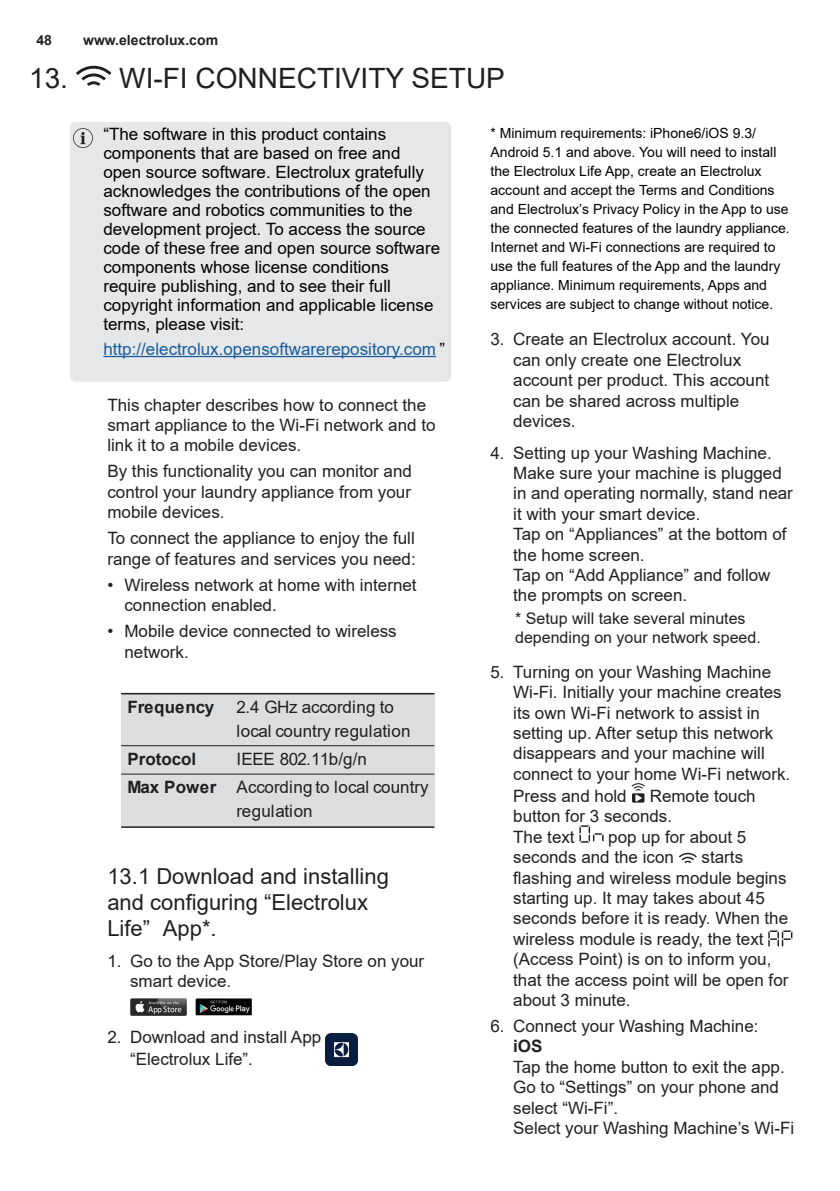
<style>
.page{position:relative;width:840px;height:1191px;background:#fff}
.page>*{position:absolute;margin:0;border:0;box-sizing:border-box;transform-origin:0 0}
.t1{font:28px "Arial";color:#231f20}
.t2{font:22px/26.4px "Arial";color:#231f20}
.t3{font:17px/20.4px "Arial";color:#231f20}
.t4{font:17px/19px "Arial";color:#000}
.t5{font:17px/24px "Arial";color:#211e1e}
.t6{font:17px "Arial";color:#175d9e}
.t7{font:700 17px/28px "Arial";letter-spacing:.005em;color:#211e1e}
.t8{font:700 17px "Arial";color:#231f20}
.t9{font:16px/19.2px "Arial";color:#231f20}
.t10{font:14px/19px "Arial";color:#000}
.t11{font:700 14px "Arial";color:#231f20}
.s1{color:#000}
</style>
<div class="page">
<div style="left:70px;top:122px;width:381px;height:260px;background:#e6e7e9;border-radius:6px"></div>
<svg style="left:76px;top:66px;width:35px;height:20px"></svg>
<img style="left:130px;top:998px;width:57px;height:17px">
<img style="left:195px;top:998px;width:57px;height:17px">
<img style="left:326px;top:1033px;width:31px;height:32px">
<svg style="left:631px;top:783px;width:13px;height:19px"></svg>
<svg style="left:579px;top:825px;width:24px;height:17px"></svg>
<svg style="left:679px;top:853px;width:17px;height:10px"></svg>
<svg style="left:768px;top:930px;width:24px;height:17px"></svg>
<hr style="left:103px;top:356px;width:333px;height:1px;background:#175d9e">
<svg style="left:73px;top:128px;width:20px;height:20px"></svg>
<div style="left:121px;top:693px;width:313px;height:134px;background:#dcddde"></div>
<hr style="left:121px;top:693px;width:313px;height:1px;background:#211e1e">
<hr style="left:121px;top:745px;width:313px;height:1px;background:#211e1e">
<hr style="left:121px;top:773px;width:313px;height:1px;background:#211e1e">
<hr style="left:121px;top:826px;width:313px;height:2px;background:#211e1e">
<p class="t11" style="left:36px;top:31px;width:17px">48</p>
<p class="t11" style="left:83px;top:31px;width:136px">www.electrolux.com</p>
<h1 class="t1" style="left:29px;top:59px;width:477px">13. WI-FI CONNECTIVITY SETUP</h1>
<p class="t4" style="left:103px;top:124px;width:338px">“The software in this product contains components that are based on free and open source software. Electrolux gratefully acknowledges the contributions of the open software and robotics communities to the development project. To access the source code of these free and open source software components whose license conditions require publishing, and to see their full copyright information and applicable license terms, please visit:</p>
<p class="t6" style="left:103px;top:337px;width:343px">http://electrolux.opensoftwarerepository.com <span class="s1">”</span></p>
<p class="t3" style="left:107px;top:394px;width:329px">This chapter describes how to connect the smart appliance to the Wi-Fi network and to link it to a mobile devices.</p>
<p class="t3" style="left:107px;top:461px;width:306px;text-align:justify">By this functionality you can monitor and control your laundry appliance from your mobile devices.</p>
<p class="t3" style="left:107px;top:528px;width:310px">To connect the appliance to enjoy the full range of features and services you need:</p>
<p class="t3" style="left:124px;top:574px;width:293px;text-indent:-17px">• Wireless network at home with internet connection enabled.</p>
<p class="t3" style="left:124px;top:621px;width:274px;text-indent:-17px">• Mobile device connected to wireless network.</p>
<p class="t7" style="left:127px;top:693px;width:89px">Frequency</p>
<p class="t7" style="left:127px;top:745px;width:91px">Protocol<br>Max Power</p>
<p class="t5" style="left:236px;top:695px;width:175px">2.4 GHz according to local country regulation</p>
<p class="t5" style="left:236px;top:745px;width:193px;line-height:28px">IEEE 802.11b/g/n<br>According to local country</p>
<p class="t5" style="left:236px;top:799px;width:78px">regulation</p>
<p class="t2" style="left:107px;top:862px;width:283px">13.1 Download and installing and configuring “Electrolux<br>Life” App*.</p>
<p class="t3" style="left:130px;top:950px;width:295px;text-indent:-23px">1. Go to the App Store/Play Store on your smart device.</p>
<p class="t3" style="left:130px;top:1026px;width:192px;line-height:22px;text-indent:-23px">2. Download and install App “Electrolux Life”.</p>
<p class="t10" style="left:490px;top:123px;width:300px">* Minimum requirements: iPhone6/iOS 9.3/ Android 5.1 and above. You will need to install the Electrolux Life App, create an Electrolux account and accept the Terms and Conditions and Electrolux’s Privacy Policy in the App to use the connected features of the laundry appliance.<br>Internet and Wi-Fi connections are required to use the full features of the App and the laundry appliance. Minimum requirements, Apps and services are subject to change without notice.</p>
<p class="t3" style="left:513px;top:329px;width:258px;text-indent:-23px">3. Create an Electrolux account. You can only create one Electrolux account per product. This account can be shared across multiple devices.</p>
<p class="t3" style="left:513px;top:442px;width:281px;text-indent:-23px">4. Setting up your Washing Machine.<br>Make sure your machine is plugged in and operating normally, stand near it with your smart device.<br>Tap on “Appliances” at the bottom of the home screen.<br>Tap on “Add Appliance” and follow the prompts on screen.</p>
<p class="t9" style="left:515px;top:609px;width:247px">* Setup will take several minutes depending on your network speed.</p>
<p class="t3" style="left:513px;top:661px;width:278px;text-indent:-23px">5. Turning on your Washing Machine<br>Wi-Fi. Initially your machine creates its own Wi-Fi network to assist in setting up. After setup this network disappears and your machine will connect to your home Wi-Fi network.<br>Press and hold</p>
<p class="t3" style="left:513px;top:785px;width:244px;text-indent:136px">Remote touch button for 3 seconds.<br>The text</p>
<p class="t3" style="left:513px;top:826px;width:234px;text-indent:95px">pop up for about 5 seconds and the icon</p>
<p class="t3" style="left:513px;top:846px;width:276px;text-indent:188px">starts flashing and wireless module begins starting up. It may takes about 45 seconds before it is ready. When the wireless module is ready, the text (Access Point) is on to inform you, that the access point will be open for about 3 minute.</p>
<p class="t3" style="left:490px;top:1015px;width:269px">6. Connect your Washing Machine:</p>
<p class="t8" style="left:513px;top:1034px;width:31px">iOS</p>
<p class="t3" style="left:513px;top:1056px;width:282px">Tap the home button to exit the app.<br>Go to “Settings” on your phone and select “Wi-Fi”.<br>Select your Washing Machine’s Wi-Fi</p>
</div>
